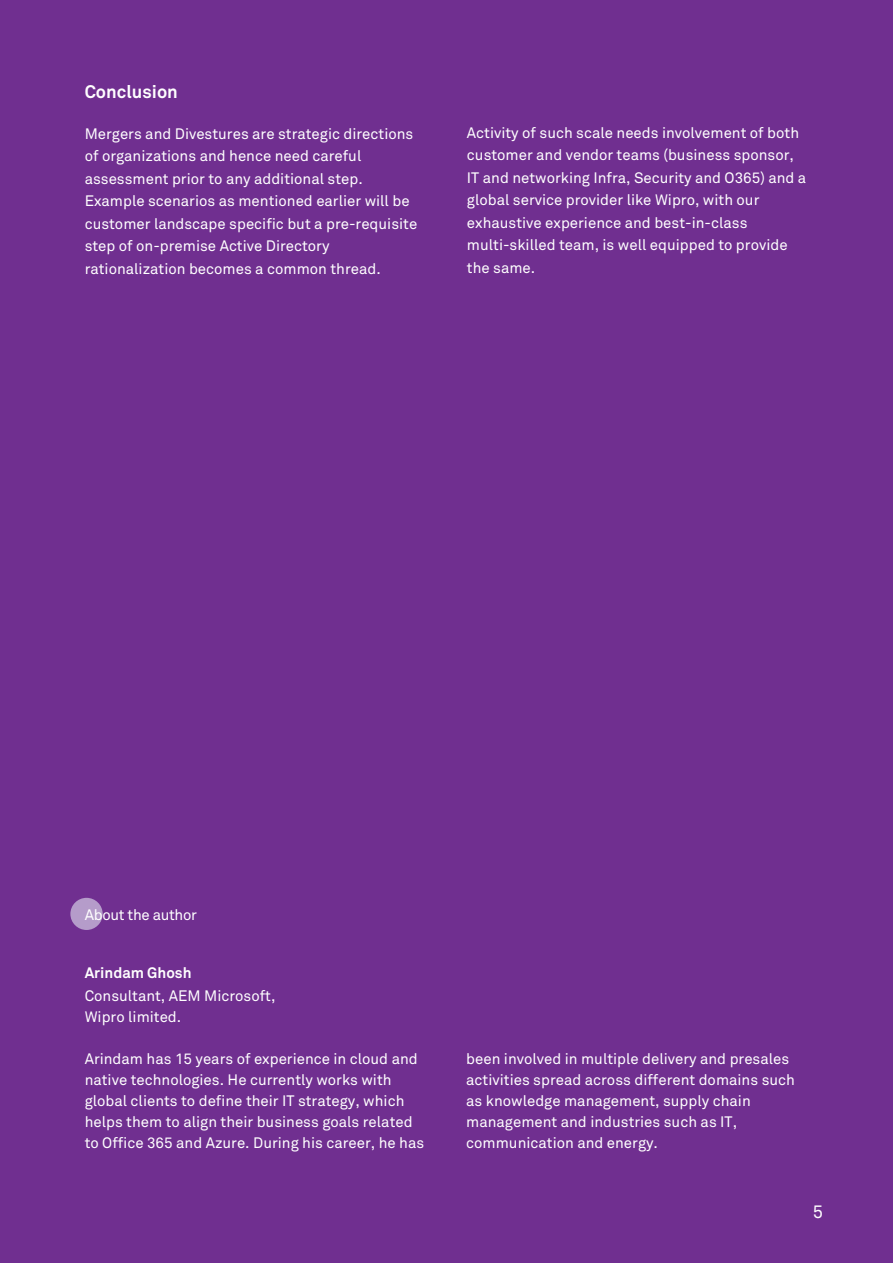
<style>
.page{position:relative;width:893px;height:1263px;background:#702f90}
.page>*{position:absolute;margin:0;border:0;box-sizing:border-box;transform-origin:0 0}
.t1{font:700 18px "Wipro Akkurat";color:#fff}
.t2{font:18px "Wipro Akkurat";color:#fff}
.t3{font:15px/22.5px "Wipro Akkurat";color:#fff}
.t4{font:15px "Wipro Akkurat";letter-spacing:-.02em;color:#fff}
.t5{font:700 15px "Wipro Akkurat";color:#fff}
</style>
<div class="page">
<div style="left:70px;top:898px;width:33px;height:32px;background:#b59cca;border-radius:50%"></div>
<p class="t1" style="left:85px;top:81px;width:95px">Conclusion</p>
<p class="t3" style="left:85px;top:122px;width:334px">Mergers and Divestures are strategic directions of organizations and hence need careful assessment prior to any additional step.<br>Example scenarios as mentioned earlier will be customer landscape specific but a pre-requisite step of on-premise Active Directory rationalization becomes a common thread.</p>
<p class="t3" style="left:467px;top:121px;width:341px">Activity of such scale needs involvement of both customer and vendor teams (business sponsor, IT and networking Infra, Security and O365) and a global service provider like Wipro, with our exhaustive experience and best-in-class multi-skilled team, is well equipped to provide the same.</p>
<p class="t4" style="left:85px;top:906px;width:114px">About the author</p>
<p class="t5" style="left:85px;top:964px;width:108px">Arindam Ghosh</p>
<p class="t3" style="left:85px;top:985px;width:192px;line-height:21px">Consultant, AEM Microsoft,<br>Wipro limited.</p>
<p class="t3" style="left:85px;top:1048px;width:341px;line-height:21px">Arindam has 15 years of experience in cloud and native technologies. He currently works with global clients to define their IT strategy, which helps them to align their business goals related to Office 365 and Azure. During his career, he has</p>
<p class="t3" style="left:466px;top:1048px;width:330px;line-height:21px">been involved in multiple delivery and presales activities spread across different domains such as knowledge management, supply chain management and industries such as IT, communication and energy.</p>
<p class="t2" style="left:813px;top:1201px;width:12px">5</p>
</div>
